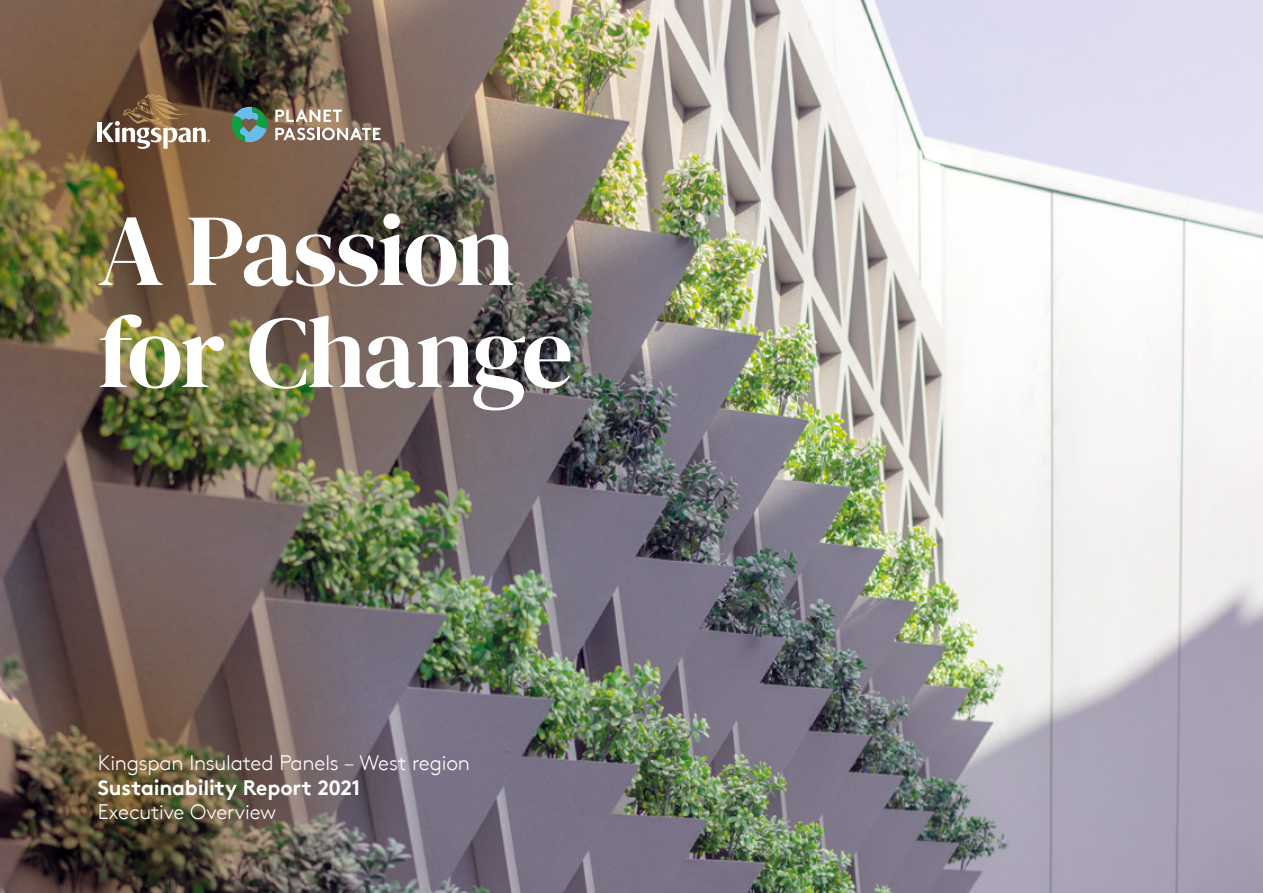
<style>
.page{position:relative;width:1263px;height:893px;background:#fff}
.page>*{position:absolute;margin:0;border:0;box-sizing:border-box;transform-origin:0 0}
.t1{font:102px/102px "DM Serif Display";letter-spacing:-.025em;color:#fff}
.t2{font:300 21px "Kingspan Brown TT";letter-spacing:-.01em;color:#fff}
.t3{font:700 21px "Kingspan Brown TT";letter-spacing:-.01em;color:#fff}
</style>
<div class="page">
<img style="left:392px;top:0;width:871px;height:893px">
<img style="left:0;top:744px;width:392px;height:149px">
<img style="left:0;top:0;width:706px;height:744px">
<hr style="left:98px;top:123px;width:4px;height:19px;background:#fff">
<svg style="left:102px;top:94px;width:108px;height:55px;background:#876d56"></svg>
<svg style="left:275px;top:110px;width:67px;height:12px"></svg>
<svg style="left:275px;top:128px;width:106px;height:12px"></svg>
<svg style="left:232px;top:107px;width:35px;height:35px"></svg>
<h1 class="t1" style="left:98px;top:201px;width:477px">A Passion for Change</h1>
<p class="t2" style="left:98px;top:747px;width:374px">Kingspan Insulated Panels – West region</p>
<p class="t3" style="left:98px;top:771px;width:264px">Sustainability Report 2021</p>
<p class="t2" style="left:98px;top:796px;width:180px">Executive Overview</p>
</div>
